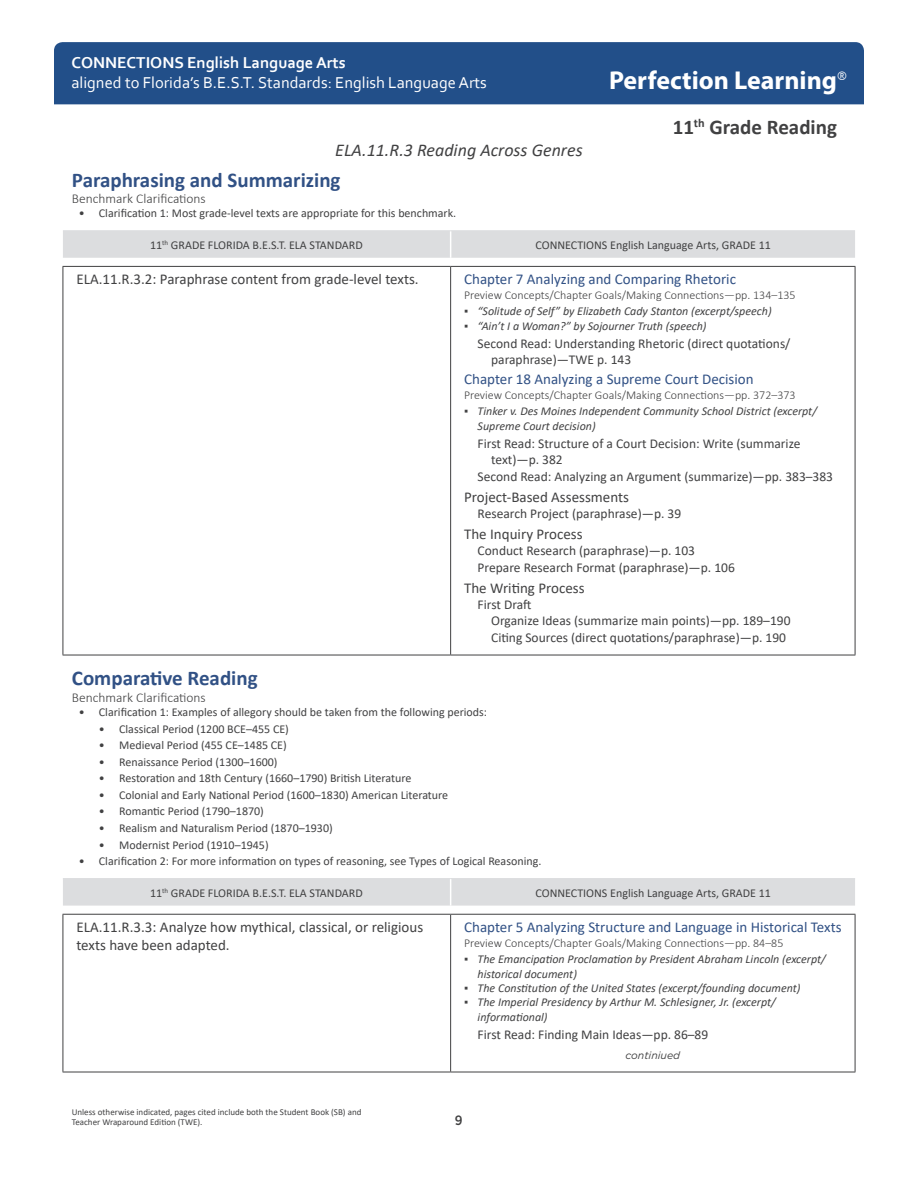
<style>
.page{position:relative;width:918px;height:1188px;background:#fff}
.page>*{position:absolute;margin:0;border:0;box-sizing:border-box;transform-origin:0 0}
.t1{font:700 25.95px "Myriad Pro";color:#fff}
.Perfection_Subsectio{font:700 21px "Calibri";color:#315185}
.t2{font:700 21px "Calibri";color:#414142}
.t3{font:italic 18px "Calibri";color:#414142}
.t4{font:16.5px "Corbel";color:#fff}
.t5{font:700 16.5px "Corbel";color:#fff}
.FL_BEST_Citations_Ch{font:15px "Calibri";color:#315185}
.FL_BEST_Standard{font:15px/18px "Calibri";color:#414142}
.L_BEST_Citations_Hea{font:15px "Calibri";color:#414142}
.FL_BEST_Citations_1s{font:13.5px/16.2px "Calibri";color:#414142}
.FL_BEST_Citations_2n{font:13.5px "Calibri";color:#414142}
.BenchClar_head{font:300 13.5px "Calibri";color:#414142}
.t6{font:500 13.5px "Gotham Narrow";color:#414142}
.Calibri_Table_header{font:12px "Calibri";color:#414142}
.t7{font:italic 12px/14.4px "Calibri";color:#414142}
.Chapter_intro{font:300 12px "Calibri";color:#414142}
.CONTINUED{font:italic 10.5px "Gotham";color:#414142}
.t8{font:9px/10.8px "Calibri";color:#414142}
.s1{font-style:normal}
</style>
<div class="page">
<div style="left:54px;top:42px;width:810px;height:62px;background:#224f89"></div>
<div style="left:63px;top:231px;width:792px;height:27px;background:#dcdddf"></div>
<hr style="left:63px;top:266px;width:388px;height:1px;background:#414142">
<hr style="left:451px;top:266px;width:404px;height:1px;background:#414142">
<hr style="left:63px;top:230px;width:388px;height:1px;background:#dcdddf">
<hr style="left:451px;top:230px;width:404px;height:1px;background:#dcdddf">
<hr style="left:63px;top:267px;width:1px;height:388px;background:#414142">
<hr style="left:450px;top:267px;width:1px;height:388px;background:#414142">
<hr style="left:855px;top:267px;width:1px;height:388px;background:#414142">
<hr style="left:63px;top:655px;width:388px;height:1px;background:#414142">
<hr style="left:451px;top:655px;width:404px;height:1px;background:#414142">
<div style="left:63px;top:879px;width:792px;height:27px;background:#dcdddf"></div>
<hr style="left:63px;top:915px;width:1px;height:157px;background:#414142">
<hr style="left:450px;top:915px;width:1px;height:157px;background:#414142">
<hr style="left:855px;top:915px;width:1px;height:157px;background:#414142">
<hr style="left:63px;top:878px;width:388px;height:1px;background:#dcdddf">
<hr style="left:451px;top:878px;width:404px;height:1px;background:#dcdddf">
<hr style="left:63px;top:1072px;width:388px;height:1px;background:#414142">
<hr style="left:451px;top:1072px;width:404px;height:1px;background:#414142">
<hr style="left:63px;top:914px;width:388px;height:1px;background:#414142">
<hr style="left:451px;top:914px;width:404px;height:1px;background:#414142">
<h3 class="t5" style="left:71px;top:52px;width:276px">CONNECTIONS English Language Arts</h3>
<h3 class="t4" style="left:71px;top:72px;width:417px">aligned to Florida’s B.E.S.T. Standards: English Language Arts</h3>
<h1 class="t1" style="left:609px;top:63px;width:239px">Perfection Learning<sup>®</sup></h1>
<h2 class="t2" style="left:673px;top:113px;width:166px">11<sup>th</sup> Grade Reading</h2>
<h3 class="t3" style="left:335px;top:138px;width:249px">ELA.11.R.3 Reading Across Genres</h3>
<p class="Perfection_Subsectio" style="left:72px;top:165px;width:270px">Paraphrasing and Summarizing</p>
<p class="BenchClar_head" style="left:72px;top:190px;width:135px">Benchmark Clarifications</p>
<p class="Calibri_Table_header" style="left:79px;top:205px;width:379px">• Clarification 1: Most grade-level texts are appropriate for this benchmark.</p>
<p class="Calibri_Table_header" style="left:150px;top:237px;width:214px">11<sup>th</sup> GRADE FLORIDA B.E.S.T. ELA STANDARD</p>
<p class="Calibri_Table_header" style="left:536px;top:237px;width:237px">CONNECTIONS English Language Arts, GRADE 11</p>
<p class="FL_BEST_Standard" style="left:76px;top:270px;width:344px">ELA.11.R.3.2: Paraphrase content from grade-level texts.</p>
<p class="FL_BEST_Citations_Ch" style="left:464px;top:269px;width:273px">Chapter 7 Analyzing and Comparing Rhetoric</p>
<p class="Chapter_intro" style="left:464px;top:287px;width:333px">Preview Concepts/Chapter Goals/Making Connections—pp. 134–135</p>
<p class="t7" style="left:464px;top:304px;width:309px"><span class="s1">▪</span> “Solitude of Self” by Elizabeth Cady Stanton (excerpt/speech)</p>
<p class="t7" style="left:464px;top:318px;width:244px"><span class="s1">▪</span> “Ain’t I a Woman?” by Sojourner Truth (speech)</p>
<p class="FL_BEST_Citations_1s" style="left:491px;top:335px;width:301px;text-indent:-14px">Second Read: Understanding Rhetoric (direct quotations/ paraphrase)—TWE p. 143</p>
<p class="FL_BEST_Citations_Ch" style="left:464px;top:369px;width:291px">Chapter 18 Analyzing a Supreme Court Decision</p>
<p class="Chapter_intro" style="left:464px;top:387px;width:333px">Preview Concepts/Chapter Goals/Making Connections—pp. 372–373</p>
<p class="t7" style="left:478px;top:404px;width:341px;text-indent:-14px"><span class="s1">▪</span> Tinker v. Des Moines Independent Community School District (excerpt/<br>Supreme Court decision)</p>
<p class="FL_BEST_Citations_1s" style="left:491px;top:435px;width:311px;text-indent:-14px">First Read: Structure of a Court Decision: Write (summarize text)—p. 382</p>
<p class="FL_BEST_Citations_1s" style="left:478px;top:468px;width:357px">Second Read: Analyzing an Argument (summarize)—pp. 383–383</p>
<p class="L_BEST_Citations_Hea" style="left:464px;top:486px;width:166px">Project-Based Assessments</p>
<p class="FL_BEST_Citations_1s" style="left:478px;top:505px;width:205px">Research Project (paraphrase)—p. 39</p>
<p class="L_BEST_Citations_Hea" style="left:464px;top:524px;width:120px">The Inquiry Process</p>
<p class="FL_BEST_Citations_1s" style="left:478px;top:543px;width:219px">Conduct Research (paraphrase)—p. 103</p>
<p class="FL_BEST_Citations_1s" style="left:478px;top:559px;width:259px">Prepare Research Format (paraphrase)—p. 106</p>
<p class="L_BEST_Citations_Hea" style="left:464px;top:578px;width:122px">The Writing Process</p>
<p class="FL_BEST_Citations_1s" style="left:478px;top:596px;width:55px">First Draft</p>
<p class="FL_BEST_Citations_2n" style="left:491px;top:611px;width:301px">Organize Ideas (summarize main points)—pp. 189–190</p>
<p class="FL_BEST_Citations_2n" style="left:491px;top:628px;width:296px">Citing Sources (direct quotations/paraphrase)—p. 190</p>
<p class="Perfection_Subsectio" style="left:72px;top:664px;width:187px">Comparative Reading</p>
<p class="BenchClar_head" style="left:72px;top:689px;width:135px">Benchmark Clarifications</p>
<p class="Calibri_Table_header" style="left:79px;top:704px;width:410px">• Clarification 1: Examples of allegory should be taken from the following periods:</p>
<p class="Calibri_Table_header" style="left:99px;top:720px;width:191px">• Classical Period (1200 BCE–455 CE)</p>
<p class="Calibri_Table_header" style="left:99px;top:737px;width:189px">• Medieval Period (455 CE–1485 CE)</p>
<p class="Calibri_Table_header" style="left:99px;top:753px;width:180px">• Renaissance Period (1300–1600)</p>
<p class="Calibri_Table_header" style="left:99px;top:770px;width:314px">• Restoration and 18th Century (1660–1790) British Literature</p>
<p class="Calibri_Table_header" style="left:99px;top:787px;width:351px">• Colonial and Early National Period (1600–1830) American Literature</p>
<p class="Calibri_Table_header" style="left:99px;top:803px;width:166px">• Romantic Period (1790–1870)</p>
<p class="Calibri_Table_header" style="left:99px;top:820px;width:235px">• Realism and Naturalism Period (1870–1930)</p>
<p class="Calibri_Table_header" style="left:99px;top:836px;width:171px">• Modernist Period (1910–1945)</p>
<p class="Calibri_Table_header" style="left:79px;top:853px;width:464px">• Clarification 2: For more information on types of reasoning, see Types of Logical Reasoning.</p>
<p class="Calibri_Table_header" style="left:150px;top:884px;width:214px">11<sup>th</sup> GRADE FLORIDA B.E.S.T. ELA STANDARD</p>
<p class="Calibri_Table_header" style="left:536px;top:884px;width:237px">CONNECTIONS English Language Arts, GRADE 11</p>
<p class="FL_BEST_Standard" style="left:76px;top:918px;width:348px">ELA.11.R.3.3: Analyze how mythical, classical, or religious texts have been adapted.</p>
<p class="FL_BEST_Citations_Ch" style="left:464px;top:917px;width:379px">Chapter 5 Analyzing Structure and Language in Historical Texts</p>
<p class="Chapter_intro" style="left:464px;top:935px;width:321px">Preview Concepts/Chapter Goals/Making Connections—pp. 84–85</p>
<p class="t7" style="left:478px;top:951px;width:350px;text-indent:-14px"><span class="s1">▪</span> The Emancipation Proclamation by President Abraham Lincoln (excerpt/ historical document)</p>
<p class="t7" style="left:464px;top:980px;width:338px"><span class="s1">▪</span> The Constitution of the United States (excerpt/founding document)</p>
<p class="t7" style="left:478px;top:995px;width:300px;text-indent:-14px"><span class="s1">▪</span> The Imperial Presidency by Arthur M. Schlesigner, Jr. (excerpt/ informational)</p>
<p class="FL_BEST_Citations_1s" style="left:478px;top:1026px;width:232px">First Read: Finding Main Ideas—pp. 86–89</p>
<p class="CONTINUED" style="left:626px;top:1048px;width:56px">continiued</p>
<p class="t8" style="left:72px;top:1106px;width:291px">Unless otherwise indicated, pages cited include both the Student Book (SB) and<br>Teacher Wraparound Edition (TWE).</p>
<p class="t6" style="left:455px;top:1112px;width:9px">9</p>
</div>
